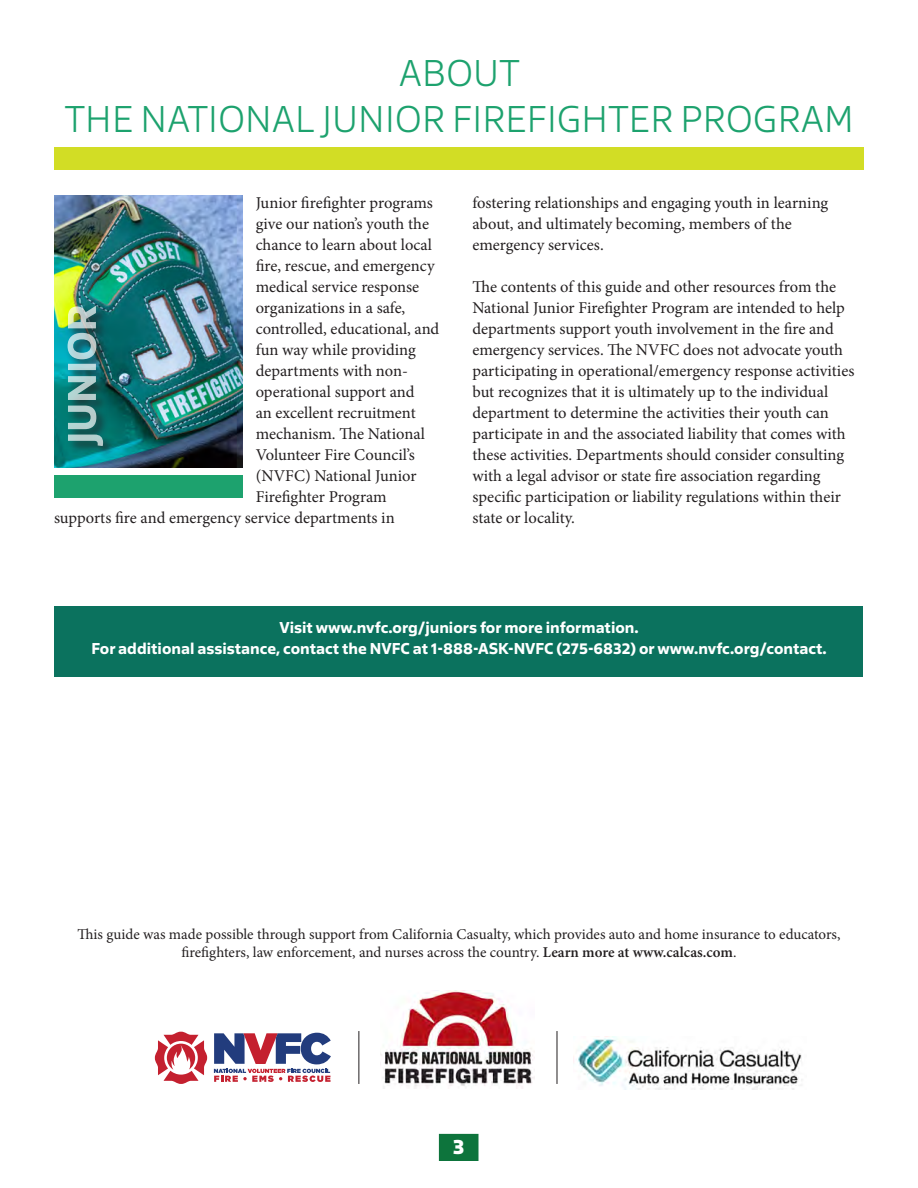
<style>
.page{position:relative;width:918px;height:1188px;background:#fff}
.page>*{position:absolute;margin:0;border:0;box-sizing:border-box;transform-origin:0 0}
.t1{font:300 39px/46.8px "Salis MVB";color:#1da26e;text-align:center}
.t2{font:800 21px "Salis MVB";color:#fff}
.Body_text{font:16.5px/21px "Minion Pro";color:#231f20}
.t3{font:700 16.5px/21px "Salis MVB";color:#fff;text-align:center}
.t4{font:15px/18px "Minion Pro";color:#231f20;text-align:center}
.s1{font-weight:600}
</style>
<div class="page">
<div style="left:439px;top:1134px;width:39px;height:26px;background:#0d743c"></div>
<div style="left:439px;top:1134px;width:40px;height:27px;border:1px solid #0d743c"></div>
<img style="left:381px;top:991px;width:154px;height:97px">
<hr style="left:358px;top:1031px;width:1px;height:53px;background:#231f20">
<svg style="left:214px;top:1033px;width:117px;height:49px"></svg>
<svg style="left:155px;top:1032px;width:52px;height:52px"></svg>
<img style="left:577px;top:1036px;width:225px;height:54px">
<hr style="left:557px;top:1031px;width:1px;height:53px;background:#231f20">
<div style="left:55px;top:606px;width:808px;height:71px;background:#0b725e"></div>
<img style="left:54px;top:196px;width:188px;height:272px">
<div style="left:54px;top:476px;width:188px;height:22px;background:#1da26e"></div>
<div style="left:66px;top:305px;width:50px;height:154px;background:#231f20;opacity:.7"></div>
<img style="left:68px;top:306px;width:35px;height:140px">
<div style="left:54px;top:147px;width:810px;height:22px;background:#d2dd25"></div>
<p class="t1" style="left:64px;top:47px;width:791px">ABOUT<br>THE NATIONAL JUNIOR FIREFIGHTER PROGRAM</p>
<p class="Body_text" style="left:256px;top:192px;width:179px">Junior firefighter programs</p>
<p class="Body_text" style="left:256px;top:213px;width:175px">give our nation’s youth the</p>
<p class="Body_text" style="left:256px;top:234px;width:178px">chance to learn about local</p>
<p class="Body_text" style="left:256px;top:255px;width:180px">fire, rescue, and emergency</p>
<p class="Body_text" style="left:256px;top:276px;width:165px">medical service response</p>
<p class="Body_text" style="left:256px;top:297px;width:151px">organizations in a safe,</p>
<p class="Body_text" style="left:256px;top:318px;width:185px">controlled, educational, and</p>
<p class="Body_text" style="left:256px;top:339px;width:162px">fun way while providing</p>
<p class="Body_text" style="left:256px;top:360px;width:154px">departments with non-</p>
<p class="Body_text" style="left:256px;top:381px;width:160px">operational support and</p>
<p class="Body_text" style="left:256px;top:402px;width:161px">an excellent recruitment</p>
<p class="Body_text" style="left:256px;top:423px;width:171px">mechanism. The National</p>
<p class="Body_text" style="left:256px;top:444px;width:161px">Volunteer Fire Council’s</p>
<p class="Body_text" style="left:256px;top:465px;width:162px">(NVFC) National Junior</p>
<p class="Body_text" style="left:256px;top:486px;width:133px">Firefighter Program</p>
<p class="Body_text" style="left:54px;top:507px;width:342px">supports fire and emergency service departments in</p>
<p class="Body_text" style="left:472px;top:192px;width:357px">fostering relationships and engaging youth in learning about, and ultimately becoming, members of the emergency services.</p>
<p class="Body_text" style="left:472px;top:276px;width:383px">The contents of this guide and other resources from the National Junior Firefighter Program are intended to help departments support youth involvement in the fire and emergency services. The NVFC does not advocate youth participating in operational/emergency response activities but recognizes that it is ultimately up to the individual department to determine the activities their youth can participate in and the associated liability that comes with these activities. Departments should consider consulting with a legal advisor or state fire association regarding specific participation or liability regulations within their state or locality.</p>
<p class="t3" style="left:91px;top:616px;width:737px">Visit www.nvfc.org/juniors for more information.<br>For additional assistance, contact the NVFC at 1-888-ASK-NVFC (275-6832) or www.nvfc.org/contact.</p>
<p class="t4" style="left:78px;top:926px;width:764px">This guide was made possible through support from California Casualty, which provides auto and home insurance to educators, firefighters, law enforcement, and nurses across the country. <span class="s1">Learn more at www.calcas.com</span>.</p>
<p class="t2" style="left:453px;top:1133px;width:13px">3</p>
</div>
